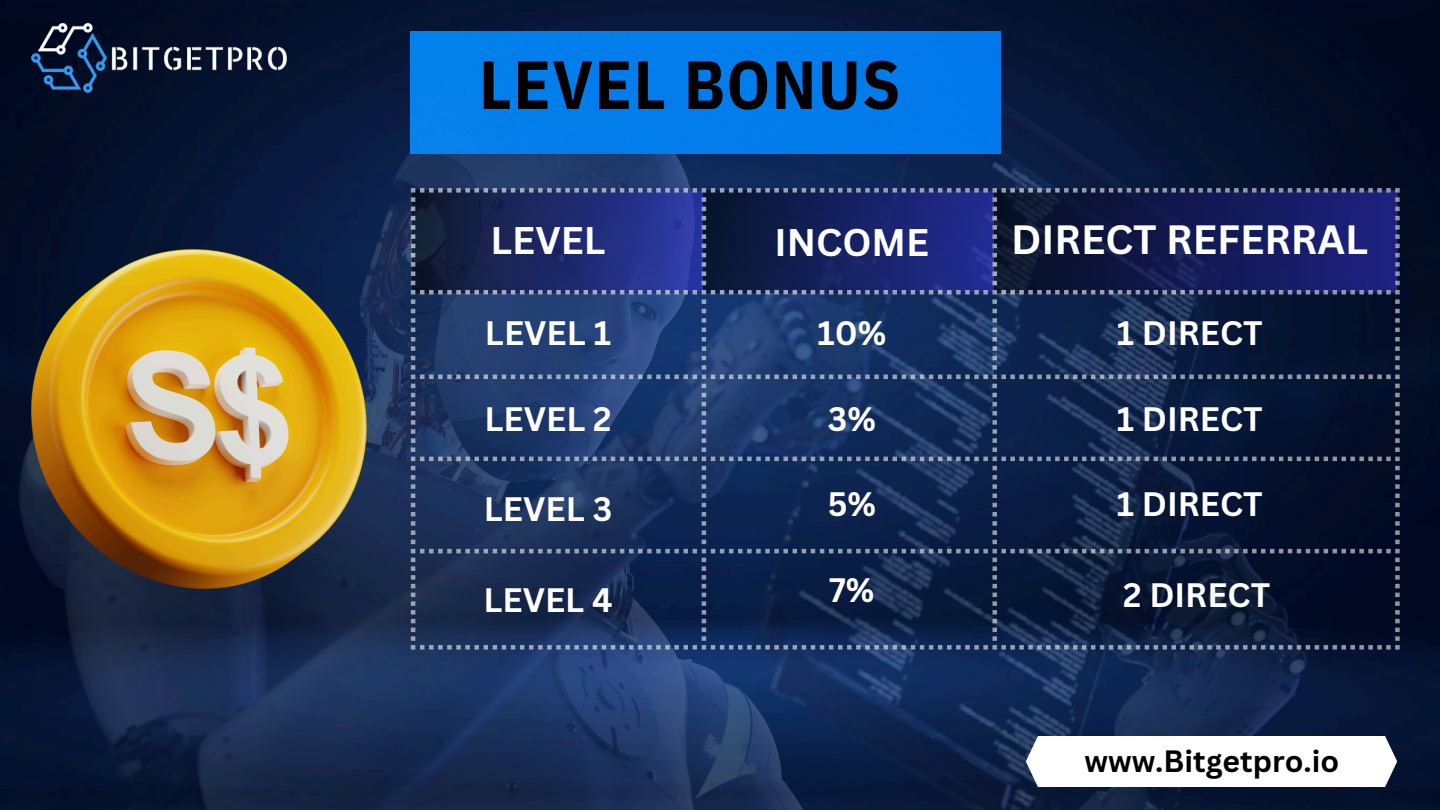
<style>
.page{position:relative;width:1440px;height:810px;background:#fff}
.page>*{position:absolute;margin:0;border:0;box-sizing:border-box;transform-origin:0 0}
.t1{font:700 67.95px "IBM Plex Sans Cond";letter-spacing:.025em;color:#000}
.t2{font:700 39.75px "Canva Sans";color:#fff}
.t3{font:700 37.5px "Canva Sans";color:#fff}
.t4{font:700 33px "Canva Sans";color:#fff}
.t5{font:700 30px "Canva Sans";color:#000}
</style>
<div class="page">
<img style="left:0;top:0;width:1440px;height:810px">
<div style="left:411px;top:32px;width:589px;height:121px;background:#027deb"></div>
<img style="left:1024px;top:737px;width:376px;height:49px">
<img style="left:31px;top:23px;width:256px;height:70px">
<svg style="left:411px;top:188px;width:295px;height:462px;background:#223768"></svg>
<svg style="left:711px;top:188px;width:286px;height:462px;background:#182e5e"></svg>
<svg style="left:1001px;top:188px;width:399px;height:462px;background:#111f44"></svg>
<img style="left:31px;top:249px;width:335px;height:340px">
<p class="t1" style="left:479px;top:39px;width:423px">LEVEL BONUS</p>
<p class="t3" style="left:491px;top:214px;width:116px">LEVEL</p>
<p class="t3" style="left:775px;top:215px;width:156px">INCOME</p>
<p class="t2" style="left:1011px;top:212px;width:359px">DIRECT REFERRAL</p>
<h1 class="t4" style="left:485px;top:310px;width:128px">LEVEL 1</h1>
<h3 class="t4" style="left:817px;top:310px;width:70px">10%</h3>
<p class="t4" style="left:1117px;top:310px;width:148px">1 DIRECT</p>
<h2 class="t4" style="left:484px;top:395px;width:129px">LEVEL 2</h2>
<h3 class="t4" style="left:828px;top:395px;width:50px">3%</h3>
<p class="t4" style="left:1117px;top:395px;width:148px">1 DIRECT</p>
<h2 class="t4" style="left:484px;top:486px;width:130px">LEVEL 3</h2>
<h3 class="t4" style="left:828px;top:481px;width:50px">5%</h3>
<p class="t4" style="left:1117px;top:481px;width:148px">1 DIRECT</p>
<h2 class="t4" style="left:483px;top:577px;width:131px">LEVEL 4</h2>
<h3 class="t4" style="left:829px;top:567px;width:47px">7%</h3>
<p class="t4" style="left:1123px;top:571px;width:149px">2 DIRECT</p>
<p class="t5" style="left:1084px;top:740px;width:256px">www.Bitgetpro.io</p>
</div>
